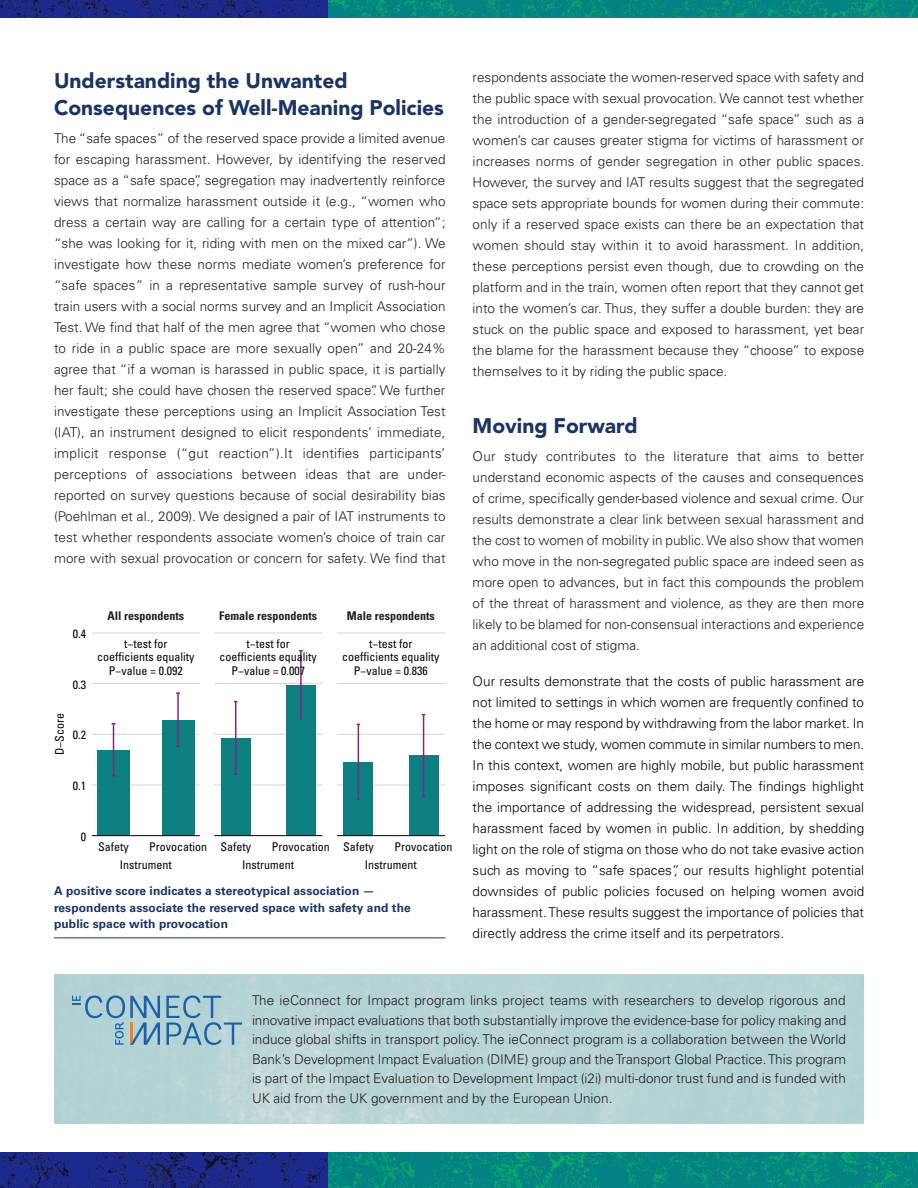
<style>
.page{position:relative;width:918px;height:1188px;background:#fff}
.page>*{position:absolute;margin:0;border:0;box-sizing:border-box;transform-origin:0 0}
.t1{font:900 21px/27px "Avenir LT Std";color:#1a3564}
.t2{font:300 13.5px/21px "Univers LT Std";color:#231f20;text-align:justify}
.t3{font:300 13.5px/21px "Univers LT Std";color:#040503;text-align:justify}
.t4{font:condensed 12px/13.5px "Univers LT Std";color:#040503}
.t5{font:700 12px/16.5px "Univers LT Std";letter-spacing:.01em;color:#1a3564}
.t6{font:700 condensed 12px "Univers LT Std";color:#231f20}
</style>
<div class="page">
<img style="left:0;top:1152px;width:328px;height:36px">
<img style="left:0;top:0;width:328px;height:18px">
<svg style="left:328px;top:1152px;width:590px;height:36px;background:#05877e"></svg>
<svg style="left:328px;top:0;width:590px;height:18px;background:#05877e"></svg>
<hr style="left:54px;top:937px;width:392px;height:1px;background:#1a3564">
<svg style="left:166px;top:996px;width:76px;height:49px;background:#94bbcc"></svg>
<svg style="left:72px;top:996px;width:88px;height:49px;background:#94bac8"></svg>
<hr style="left:92px;top:785px;width:108px;height:1px;background:#d2d3d3">
<hr style="left:92px;top:734px;width:108px;height:1px;background:#d2d3d3">
<hr style="left:92px;top:683px;width:108px;height:1px;background:#d2d3d3">
<hr style="left:92px;top:633px;width:108px;height:1px;background:#d2d3d3">
<div style="left:97px;top:750px;width:33px;height:86px;background:#0c8081"></div>
<div style="left:162px;top:720px;width:32px;height:116px;background:#0c8081"></div>
<hr style="left:113px;top:724px;width:1px;height:52px;background:#7e287e">
<hr style="left:177px;top:693px;width:2px;height:54px;background:#7e287e">
<hr style="left:92px;top:835px;width:108px;height:1px;background:#040503">
<hr style="left:214px;top:785px;width:108px;height:1px;background:#d2d3d3">
<hr style="left:214px;top:734px;width:108px;height:1px;background:#d2d3d3">
<hr style="left:214px;top:683px;width:108px;height:1px;background:#d2d3d3">
<hr style="left:214px;top:633px;width:108px;height:1px;background:#d2d3d3">
<div style="left:221px;top:738px;width:29px;height:98px;background:#0c8081"></div>
<div style="left:286px;top:685px;width:30px;height:151px;background:#0c8081"></div>
<hr style="left:235px;top:702px;width:1px;height:72px;background:#7e287e">
<hr style="left:300px;top:651px;width:2px;height:68px;background:#7e287e">
<hr style="left:214px;top:835px;width:108px;height:1px;background:#040503">
<hr style="left:337px;top:785px;width:108px;height:1px;background:#d2d3d3">
<hr style="left:337px;top:734px;width:108px;height:1px;background:#d2d3d3">
<hr style="left:337px;top:683px;width:108px;height:1px;background:#d2d3d3">
<hr style="left:337px;top:633px;width:108px;height:1px;background:#d2d3d3">
<div style="left:344px;top:762px;width:29px;height:74px;background:#0c8081"></div>
<div style="left:409px;top:756px;width:29px;height:80px;background:#0c8081"></div>
<hr style="left:358px;top:724px;width:1px;height:75px;background:#7e287e">
<hr style="left:423px;top:715px;width:1px;height:82px;background:#7e287e">
<hr style="left:337px;top:835px;width:108px;height:1px;background:#040503">
<h1 class="t1" style="left:54px;top:67px;width:391px">Understanding the Unwanted<br>Consequences of Well-Meaning Policies</h1>
<p class="t2" style="left:54px;top:128px;width:393px">The “safe spaces” of the reserved space provide a limited avenue for escaping harassment. However, by identifying the reserved space as a “safe space”, segregation may inadvertently reinforce views that normalize harassment outside it (e.g., “women who dress a certain way are calling for a certain type of attention”; “she was looking for it, riding with men on the mixed car”). We investigate how these norms mediate women’s preference for “safe spaces” in a representative sample survey of rush-hour train users with a social norms survey and an Implicit Association Test. We find that half of the men agree that “women who chose to ride in a public space are more sexually open” and 20-24% agree that “if a woman is harassed in public space, it is partially her fault; she could have chosen the reserved space”. We further investigate these perceptions using an Implicit Association Test (IAT), an instrument designed to elicit respondents’ immediate, implicit response (“gut reaction”).It identifies participants’ perceptions of associations between ideas that are under&shy;reported on survey questions because of social desirability bias (Poehlman et al., 2009). We designed a pair of IAT instruments to test whether respondents associate women’s choice of train car more with sexual provocation or concern for safety. We find that</p>
<p class="t4" style="left:73px;top:627px;width:15px">0.4</p>
<p class="t4" style="left:73px;top:678px;width:15px">0.3</p>
<p class="t4" style="left:53px;top:755px;width:43px;rotate:-90deg">D−Score</p>
<p class="t4" style="left:73px;top:728px;width:15px">0.2</p>
<p class="t4" style="left:73px;top:779px;width:15px">0.1</p>
<p class="t6" style="left:107px;top:608px;width:78px">All respondents</p>
<p class="t4" style="left:97px;top:636px;width:99px;text-align:center">t−test for coefficients equality<br>P−value = 0.092</p>
<p class="t6" style="left:219px;top:608px;width:99px">Female respondents</p>
<p class="t4" style="left:220px;top:636px;width:99px;text-align:center">t−test for coefficients equality<br>P−value = 0.007</p>
<p class="t6" style="left:347px;top:608px;width:89px">Male respondents</p>
<p class="t4" style="left:342px;top:636px;width:99px;text-align:center">t−test for coefficients equality<br>P−value = 0.836</p>
<p class="t4" style="left:81px;top:829px;width:7px">0</p>
<p class="t4" style="left:98px;top:840px;width:32px">Safety</p>
<p class="t4" style="left:120px;top:838px;width:89px;line-height:17.2px;text-indent:29px">Provocation<br>Instrument</p>
<p class="t4" style="left:220px;top:840px;width:32px">Safety</p>
<p class="t4" style="left:242px;top:838px;width:89px;line-height:17.2px;text-indent:30px">Provocation<br>Instrument</p>
<p class="t4" style="left:343px;top:840px;width:32px">Safety</p>
<p class="t4" style="left:365px;top:838px;width:89px;line-height:17.2px;text-indent:30px">Provocation<br>Instrument</p>
<p class="t5" style="left:54px;top:883px;width:358px">A positive score indicates a stereotypical association — respondents associate the reserved space with safety and the public space with provocation</p>
<p class="t2" style="left:473px;top:67px;width:393px">respondents associate the women-reserved space with safety and the public space with sexual provocation. We cannot test whether the introduction of a gender-segregated “safe space” such as a women’s car causes greater stigma for victims of harassment or increases norms of gender segregation in other public spaces.<br>However, the survey and IAT results suggest that the segregated space sets appropriate bounds for women during their commute: only if a reserved space exists can there be an expectation that women should stay within it to avoid harassment. In addition, these perceptions persist even though, due to crowding on the platform and in the train, women often report that they cannot get into the women’s car. Thus, they suffer a double burden: they are stuck on the public space and exposed to harassment, yet bear the blame for the harassment because they “choose” to expose themselves to it by riding the public space.</p>
<h1 class="t1" style="left:473px;top:412px;width:166px">Moving Forward</h1>
<p class="t2" style="left:473px;top:446px;width:393px">Our study contributes to the literature that aims to better understand economic aspects of the causes and consequences of crime, specifically gender-based violence and sexual crime. Our results demonstrate a clear link between sexual harassment and the cost to women of mobility in public. We also show that women who move in the non-segregated public space are indeed seen as more open to advances, but in fact this compounds the problem of the threat of harassment and violence, as they are then more likely to be blamed for non-consensual interactions and experience an additional cost of stigma.</p>
<p class="t3" style="left:473px;top:671px;width:393px">Our results demonstrate that the costs of public harassment are not limited to settings in which women are frequently confined to the home or may respond by withdrawing from the labor market. In the context we study, women commute in similar numbers to men.<br>In this context, women are highly mobile, but public harassment imposes significant costs on them daily. The findings highlight the importance of addressing the widespread, persistent sexual harassment faced by women in public. In addition, by shedding light on the role of stigma on those who do not take evasive action such as moving to “safe spaces”, our results highlight potential downsides of public policies focused on helping women avoid harassment. These results suggest the importance of policies that directly address the crime itself and its perpetrators.</p>
<p class="t2" style="left:252px;top:991px;width:596px;line-height:19.5px">The ieConnect for Impact program links project teams with researchers to develop rigorous and innovative impact evaluations that both substantially improve the evidence-base for policy making and induce global shifts in transport policy. The ieConnect program is a collaboration between the World Bank’s Development Impact Evaluation (DIME) group and the Transport Global Practice. This program is part of the Impact Evaluation to Development Impact (i2i) multi-donor trust fund and is funded with UK aid from the UK government and by the European Union.</p>
</div>
